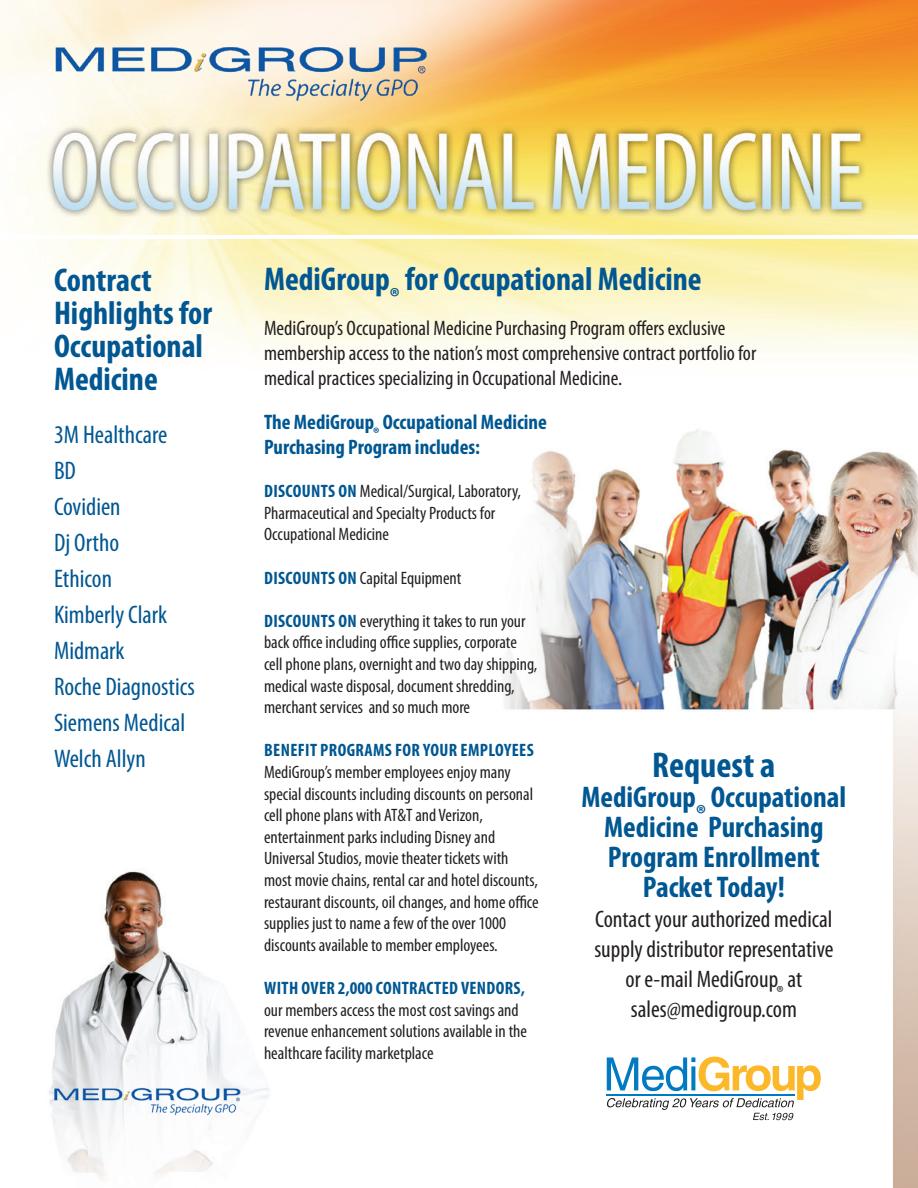
<style>
.page{position:relative;width:918px;height:1188px;background:#fff}
.page>*{position:absolute;margin:0;border:0;box-sizing:border-box;transform-origin:0 0}
.t1{font:700 condensed 36px "Myriad Pro";color:#015792}
.Headers{font:700 condensed 33px/33px "Myriad Pro";color:#015792}
.t2{font:700 condensed 30px "Myriad Pro";color:#015792}
.Headers-2{font:700 condensed 26.4px "Myriad Pro";color:#015792}
.Vendor_Names{font:condensed 25.5px "Myriad Pro";color:#015792}
.t3{font:condensed 24px/30px "Myriad Pro";color:#231f20}
.t4{font:condensed 21px/25.2px "Myriad Pro";color:#231f20}
.Subhead{font:700 condensed 21px "Myriad Pro";color:#015792}
.t5{font:condensed 19.2px "Myriad Pro";color:#231f20}
.t6{font:condensed 18px/21.6px "Myriad Pro";color:#231f20}
.t7{font:700 condensed 18px "Myriad Pro";letter-spacing:.02em;color:#015792}
.Subhead-2{font:700 condensed 16.8px "Myriad Pro";color:#015792}
.s1{font-weight:700;color:#015792}
</style>
<div class="page">
<img style="left:0;top:0;width:918px;height:1188px">
<img style="left:50px;top:38px;width:384px;height:68px">
<img style="left:51px;top:1083px;width:193px;height:35px">
<hr style="left:0;top:236px;width:918px;height:3px;background:#fff">
<svg style="left:607px;top:1057px;width:214px;height:63px"></svg>
<hr style="left:607px;top:1094px;width:188px;height:1px;background:#007ac2">
<p class="Headers" style="left:54px;top:263px;width:160px">Contract<br>Highlights for<br>Occupational<br>Medicine</p>
<p class="Vendor_Names" style="left:54px;top:419px;width:115px">3M Healthcare</p>
<p class="Vendor_Names" style="left:54px;top:455px;width:23px">BD</p>
<p class="Vendor_Names" style="left:54px;top:491px;width:68px">Covidien</p>
<p class="Vendor_Names" style="left:54px;top:527px;width:67px">Dj Ortho</p>
<p class="Vendor_Names" style="left:54px;top:563px;width:60px">Ethicon</p>
<p class="Vendor_Names" style="left:54px;top:599px;width:115px">Kimberly Clark</p>
<p class="Vendor_Names" style="left:54px;top:635px;width:72px">Midmark</p>
<p class="Vendor_Names" style="left:54px;top:671px;width:142px">Roche Diagnostics</p>
<p class="Vendor_Names" style="left:54px;top:707px;width:133px">Siemens Medical</p>
<p class="Vendor_Names" style="left:54px;top:743px;width:93px">Welch Allyn</p>
<p class="Headers" style="left:405px;top:261px;width:298px">for Occupational Medicine</p>
<p class="t4" style="left:264px;top:315px;width:494px">MediGroup’s Occupational Medicine Purchasing Program offers exclusive membership access to the nation’s most comprehensive contract portfolio for medical practices specializing in Occupational Medicine.</p>
<p class="Headers" style="left:264px;top:261px;width:127px">MediGroup</p>
<p class="Headers-2" style="left:390px;top:281px;width:11px">®</p>
<p class="Subhead" style="left:264px;top:409px;width:284px">The MediGroup Occupational Medicine</p>
<p class="Subhead-2" style="left:373px;top:423px;width:8px">®</p>
<p class="Subhead" style="left:264px;top:434px;width:218px">Purchasing Program includes:</p>
<p class="t6" style="left:264px;top:480px;width:259px"><span class="s1">DISCOUNTS ON</span> Medical/Surgical, Laboratory,<br>Pharmaceutical and Specialty Products for<br>Occupational Medicine</p>
<p class="t6" style="left:264px;top:567px;width:199px"><span class="s1">DISCOUNTS ON</span> Capital Equipment</p>
<p class="t6" style="left:264px;top:610px;width:275px"><span class="s1">DISCOUNTS ON</span> everything it takes to run your back office including office supplies, corporate cell phone plans, overnight and two day shipping, medical waste disposal, document shredding, merchant services and so much more</p>
<p class="t7" style="left:264px;top:739px;width:271px">BENEFIT PROGRAMS FOR YOUR EMPLOYEES</p>
<p class="t6" style="left:264px;top:761px;width:276px">MediGroup’s member employees enjoy many special discounts including discounts on personal cell phone plans with AT&amp;T and Verizon, entertainment parks including Disney and Universal Studios, movie theater tickets with most movie chains, rental car and hotel discounts, restaurant discounts, oil changes, and home office supplies just to name a few of the over 1000 discounts available to member employees.</p>
<p class="t7" style="left:264px;top:977px;width:262px">WITH OVER 2,000 CONTRACTED VENDORS,</p>
<p class="t6" style="left:264px;top:999px;width:265px">our members access the most cost savings and revenue enhancement solutions available in the healthcare facility marketplace</p>
<p class="t1" style="left:652px;top:742px;width:125px">Request a</p>
<p class="t2" style="left:582px;top:778px;width:116px">MediGroup</p>
<p class="t2" style="left:711px;top:778px;width:137px">Occupational</p>
<p class="t2" style="left:604px;top:808px;width:221px">Medicine Purchasing</p>
<p class="t2" style="left:608px;top:838px;width:214px">Program Enrollment</p>
<p class="t2" style="left:643px;top:868px;width:143px">Packet Today!</p>
<p class="t3" style="left:594px;top:903px;width:241px">Contact your authorized medical supply distributor representative</p>
<p class="t3" style="left:626px;top:963px;width:178px">or e-mail MediGroup at</p>
<p class="Headers-2" style="left:696px;top:798px;width:11px">®</p>
<p class="t5" style="left:777px;top:981px;width:9px">®</p>
<p class="t3" style="left:631px;top:993px;width:168px">sales@medigroup.com</p>
</div>
